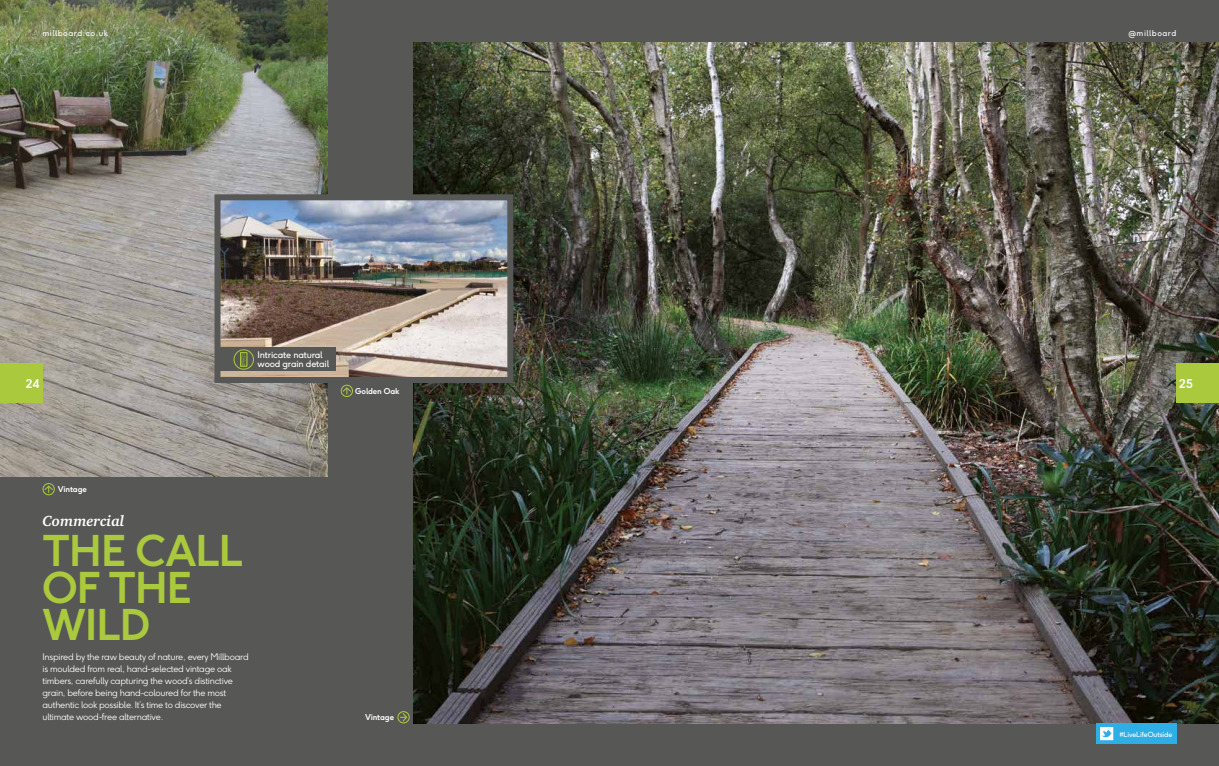
<style>
.page{position:relative;width:1219px;height:766px;background:#fff}
.page>*{position:absolute;margin:0;border:0;box-sizing:border-box;transform-origin:0 0}
.t1{font:700 42px/37px "F37 Ginger";letter-spacing:-.02em;color:#aac93c}
.t2{font:italic 700 15px "Charter IT Cby BT";color:#fff}
.t3{font:700 15px "F37 Ginger";color:#fff}
.t4{font:700 12px "F37 Ginger";color:#fff}
.t5{font:300 9px/12px "F37 Ginger";letter-spacing:-.03em;color:#fff}
.t6{font:9px/8.4px "F37 Ginger";letter-spacing:-.02em;color:#fff}
.t7{font:8px "F37 Ginger";letter-spacing:.06em;color:#fff}
.t8{font:700 8px "F37 Ginger";letter-spacing:-.02em;color:#fff}
.t9{font:7px "F37 Ginger";letter-spacing:-.02em;color:#fff}
</style>
<div class="page">
<div style="left:0;top:0;width:1219px;height:765px;background:#575756"></div>
<img style="left:413px;top:43px;width:806px;height:680px">
<img style="left:0;top:0;width:327px;height:476px">
<img style="left:221px;top:201px;width:285px;height:175px">
<div style="left:214px;top:194px;width:299px;height:189px;border:6px solid #575756"></div>
<div style="left:217px;top:347px;width:119px;height:24px;background:#575756"></div>
<div style="left:1176px;top:363px;width:43px;height:40px;background:#aac93c"></div>
<div style="left:0;top:363px;width:43px;height:40px;background:#aac93c"></div>
<svg style="left:43px;top:484px;width:10px;height:8px"></svg>
<div style="left:43px;top:483px;width:12px;height:12px;border:1px solid #aac93c;border-radius:50%"></div>
<svg style="left:400px;top:711px;width:8px;height:10px"></svg>
<div style="left:397px;top:711px;width:13px;height:12px;border:1px solid #aac93c;border-radius:50%"></div>
<svg style="left:341px;top:386px;width:10px;height:8px"></svg>
<div style="left:341px;top:384px;width:12px;height:13px;border:1px solid #aac93c;border-radius:50%"></div>
<div style="left:1096px;top:723px;width:80px;height:20px;background:#2dafe6"></div>
<svg style="left:1100px;top:727px;width:13px;height:13px"></svg>
<div style="left:233px;top:349px;width:21px;height:20px;border:1px solid #aac93c;border-radius:50%"></div>
<svg style="left:242px;top:354px;width:3px;height:10px"></svg>
<div style="left:240px;top:352px;width:7px;height:14px;border:1px solid #aac93c"></div>
<p class="t7" style="left:43px;top:30px;width:67px">millboard.co.uk</p>
<p class="t7" style="left:1128px;top:30px;width:50px">@millboard</p>
<p class="t6" style="left:258px;top:351px;width:73px">Intricate natural wood grain detail</p>
<h2 class="t3" style="left:22px;top:377px;width:19px">24</h2>
<h2 class="t3" style="left:1179px;top:377px;width:18px">25</h2>
<h3 class="t4" style="left:26px;top:378px;width:15px">24</h3>
<h3 class="t4" style="left:1179px;top:378px;width:15px">25</h3>
<p class="t8" style="left:355px;top:387px;width:46px">Golden Oak</p>
<p class="t8" style="left:58px;top:486px;width:31px">Vintage</p>
<h2 class="t2" style="left:43px;top:511px;width:84px">Commercial</h2>
<h1 class="t1" style="left:43px;top:536px;width:202px">THE CALL<br>OF THE<br>WILD</h1>
<p class="t5" style="left:43px;top:651px;width:208px">Inspired by the raw beauty of nature, every Millboard is moulded from real, hand-selected vintage oak timbers, carefully capturing the wood’s distinctive grain, before being hand-coloured for the most authentic look possible. It’s time to discover the ultimate wood-free alternative.</p>
<p class="t8" style="left:365px;top:713px;width:31px">Vintage</p>
<p class="t9" style="left:1119px;top:731px;width:54px">#LiveLifeOutside</p>
</div>
